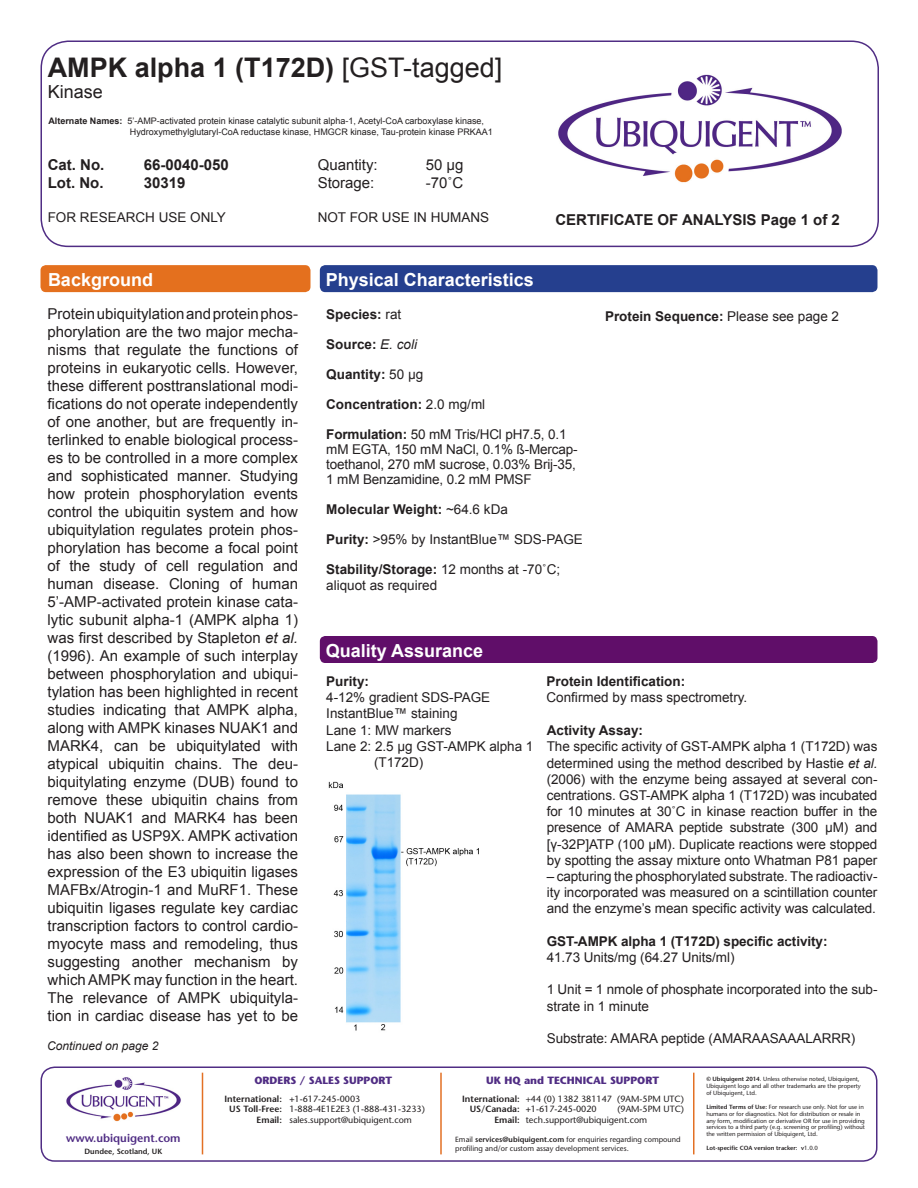
<style>
.page{position:relative;width:918px;height:1188px;background:#fff}
.page>*{position:absolute;margin:0;border:0;box-sizing:border-box;transform-origin:0 0}
.t1{font:700 27px "Arial";color:#231f20}
.t2{font:700 18px "Arial";color:#fff}
.t3{font:18px "Arial";color:#231f20}
.t4{font:15px/18px "Arial";color:#231f20;text-align:justify}
.t5{font:700 15px "Arial";color:#231f20}
.t6{font:13.5px/16.2px "Arial";letter-spacing:-.005em;color:#231f20}
.t7{font:700 13.5px "Arial";color:#231f20}
.t8{font:italic 12px "Arial";color:#231f20}
.t9{font:600 11.4px "Stone Sans";color:#502d84}
.t10{font:700 10.5px "Stone Sans";color:#502d84}
.t11{font:9px/10.8px "Stone Sans";color:#231f20}
.t12{font:9px/10.8px "Arial";color:#231f20}
.t13{font:600 9px "Stone Sans";color:#231f20}
.t14{font:7.5px/9px "Stone Sans";color:#231f20}
.t15{font:600 7.5px "Stone Sans";color:#231f20}
.t16{font:6px/6.9px "Stone Sans";color:#231f20}
.t17{font:600 6px "Stone Sans";color:#231f20}
.s1{font-weight:400}
.s2{font-weight:700}
.s3{font-style:italic}
.s4{font-weight:400;font-style:italic}
.s5{font-weight:600}
</style>
<div class="page">
<div style="left:40px;top:40px;width:839px;height:207px;border:2px solid #502d84;border-radius:27px"></div>
<img style="left:558px;top:74px;width:284px;height:109px">
<div style="left:40px;top:1066px;width:838px;height:96px;border:2px solid #502d84;border-radius:14px"></div>
<hr style="left:202px;top:1073px;width:1px;height:81px;background:#e37024">
<hr style="left:440px;top:1073px;width:2px;height:81px;background:#e37024">
<hr style="left:693px;top:1073px;width:1px;height:81px;background:#e37024">
<img style="left:66px;top:1077px;width:115px;height:44px">
<img style="left:328px;top:781px;width:151px;height:250px">
<div style="left:41px;top:265px;width:269px;height:27px;background:#e4701e;border-radius:5px"></div>
<div style="left:320px;top:265px;width:557px;height:27px;background:#253f8e;border-radius:5px"></div>
<div style="left:320px;top:636px;width:557px;height:27px;background:#600e69;border-radius:5px"></div>
<p class="t1" style="left:48px;top:49px;width:456px">AMPK alpha 1 (T172D) <span class="s1">[GST-tagged]</span></p>
<p class="t3" style="left:48px;top:80px;width:57px">Kinase</p>
<p class="t12" style="left:130px;top:116px;width:364px;text-indent:-82px"><span class="s2">Alternate Names:</span> 5’-AMP-activated protein kinase catalytic subunit alpha-1, Acetyl-CoA carboxylase kinase,<br>Hydroxymethylglutaryl-CoA reductase kinase, HMGCR kinase, Tau-protein kinase PRKAA1</p>
<p class="t5" style="left:48px;top:155px;width:58px">Cat. No.</p>
<p class="t5" style="left:144px;top:155px;width:87px">66-0040-050</p>
<p class="t4" style="left:318px;top:156px;width:62px">Quantity:</p>
<p class="t4" style="left:426px;top:156px;width:39px">50 µg</p>
<p class="t5" style="left:48px;top:173px;width:57px">Lot. No.</p>
<p class="t5" style="left:144px;top:173px;width:43px">30319</p>
<p class="t4" style="left:318px;top:174px;width:58px">Storage:</p>
<p class="t4" style="left:426px;top:174px;width:39px">-70˚C</p>
<p class="t6" style="left:48px;top:210px;width:180px">FOR RESEARCH USE ONLY</p>
<p class="t6" style="left:318px;top:210px;width:173px">NOT FOR USE IN HUMANS</p>
<p class="t2" style="left:48px;top:268px;width:107px">Background</p>
<p class="t2" style="left:326px;top:268px;width:210px">Physical Characteristics</p>
<p class="t5" style="left:555px;top:209px;width:286px">CERTIFICATE OF ANALYSIS Page 1 of 2</p>
<p class="t4" style="left:48px;top:305px;width:252px">Protein ubiquitylation and protein phos&shy;phorylation are the two major mecha&shy;nisms that regulate the functions of proteins in eukaryotic cells. However, these different posttranslational modi&shy;fications do not operate independently of one another, but are frequently in&shy;terlinked to enable biological process&shy;es to be controlled in a more complex and sophisticated manner. Studying how protein phosphorylation events control the ubiquitin system and how ubiquitylation regulates protein phos&shy;phorylation has become a focal point of the study of cell regulation and human disease. Cloning of human 5’-AMP-activated protein kinase cata&shy;lytic subunit alpha-1 (AMPK alpha 1) was first described by Stapleton <span class="s3">et al. </span>(1996). An example of such interplay between phosphorylation and ubiqui&shy;tylation has been highlighted in recent studies indicating that AMPK alpha, along with AMPK kinases NUAK1 and MARK4, can be ubiquitylated with atypical ubiquitin chains. The deu&shy;biquitylating enzyme (DUB) found to remove these ubiquitin chains from both NUAK1 and MARK4 has been identified as USP9X. AMPK activation has also been shown to increase the expression of the E3 ubiquitin ligases MAFBx/Atrogin-1 and MuRF1. These ubiquitin ligases regulate key cardiac transcription factors to control cardio&shy;myocyte mass and remodeling, thus suggesting another mechanism by which AMPK may function in the heart.<br>The relevance of AMPK ubiquityla&shy;tion in cardiac disease has yet to be</p>
<p class="t8" style="left:47px;top:1038px;width:113px">Continued on page 2</p>
<p class="t7" style="left:326px;top:305px;width:77px">Species: <span class="s1">rat</span></p>
<p class="t7" style="left:326px;top:335px;width:92px">Source: <span class="s4">E. coli</span></p>
<p class="t7" style="left:326px;top:365px;width:99px">Quantity: <span class="s1">50 μg</span></p>
<p class="t7" style="left:326px;top:395px;width:161px">Concentration: <span class="s1">2.0 mg/ml</span></p>
<p class="t6" style="left:326px;top:427px;width:253px;line-height:15px"><span class="s2">Formulation:</span> 50 mM Tris/HCl pH7.5, 0.1 mM EGTA, 150 mM NaCl, 0.1% ß-Mercap&shy;toethanol, 270 mM sucrose, 0.03% Brij-35, 1 mM Benzamidine, 0.2 mM PMSF</p>
<p class="t7" style="left:326px;top:500px;width:183px">Molecular Weight: <span class="s1">~64.6 kDa</span></p>
<p class="t6" style="left:326px;top:531px;width:258px"><span class="s2">Purity:</span> &gt;95% by InstantBlue™ SDS-PAGE</p>
<p class="t6" style="left:326px;top:561px;width:236px"><span class="s2">Stability/Storage:</span> 12 months at -70˚C; aliquot as required</p>
<p class="t2" style="left:326px;top:639px;width:159px">Quality Assurance</p>
<p class="t7" style="left:605px;top:307px;width:236px">Protein Sequence: <span class="s1">Please see page 2</span></p>
<p class="t7" style="left:326px;top:672px;width:44px">Purity:</p>
<p class="t6" style="left:326px;top:690px;width:166px">4-12% gradient SDS-PAGE</p>
<p class="t6" style="left:326px;top:706px;width:133px">InstantBlue™ staining</p>
<p class="t6" style="left:326px;top:722px;width:209px">Lane 1: MW markers<br>Lane 2: 2.5 µg GST-AMPK alpha 1</p>
<p class="t6" style="left:374px;top:754px;width:51px">(T172D)</p>
<p class="t7" style="left:547px;top:672px;width:140px">Protein Identification:</p>
<p class="t6" style="left:547px;top:689px;width:202px">Confirmed by mass spectrometry.</p>
<p class="t7" style="left:547px;top:721px;width:98px">Activity Assay:</p>
<p class="t6" style="left:547px;top:739px;width:332px;text-align:justify">The specific activity of GST-AMPK alpha 1 (T172D) was determined using the method described by Hastie <span class="s3">et al. </span>(2006) with the enzyme being assayed at several con&shy;centrations. GST-AMPK alpha 1 (T172D) was incubated for 10 minutes at 30˚C in kinase reaction buffer in the presence of AMARA peptide substrate (300 μM) and [γ-32P]ATP (100 μM). Duplicate reactions were stopped by spotting the assay mixture onto Whatman P81 paper</p>
<p class="t6" style="left:547px;top:868px;width:332px;text-align:justify">– capturing the phosphorylated substrate. The radioactiv&shy;ity incorporated was measured on a scintillation counter and the enzyme’s mean specific activity was calculated.</p>
<p class="t7" style="left:547px;top:932px;width:282px">GST-AMPK alpha 1 (T172D) specific activity:</p>
<p class="t6" style="left:547px;top:949px;width:189px">41.73 Units/mg (64.27 Units/ml)</p>
<p class="t6" style="left:547px;top:982px;width:332px">1 Unit = 1 nmole of phosphate incorporated into the sub&shy;strate in 1 minute</p>
<p class="t6" style="left:547px;top:1030px;width:310px">Substrate: AMARA peptide (AMARAASAAALARRR)</p>
<p class="t9" style="left:66px;top:1131px;width:116px">www.ubiquigent.com</p>
<p class="t15" style="left:85px;top:1147px;width:79px">Dundee, Scotland, UK</p>
<p class="t10" style="left:254px;top:1074px;width:139px">ORDERS / SALES SUPPORT</p>
<p class="t13" style="left:224px;top:1093px;width:138px">International: +<span class="s1">1-617-245-0003</span></p>
<p class="t11" style="left:229px;top:1104px;width:197px"><span class="s5">US Toll-Free:</span> 1-888-4E1E2E3 (1-888-431-3233)</p>
<p class="t11" style="left:257px;top:1115px;width:157px"><span class="s5">Email:</span> sales.support@ubiquigent.com</p>
<p class="t10" style="left:486px;top:1074px;width:174px">UK HQ and TECHNICAL SUPPORT</p>
<p class="t11" style="left:470px;top:1093px;width:216px;text-indent:-8px"><span class="s5">International:</span> +44 (0) 1382 381147 (9AM-5PM UTC)<br><span class="s5">US/Canada: +</span>1-617-245-0020</p>
<p class="t11" style="left:494px;top:1104px;width:191px;text-indent:123px">(9AM-5PM UTC)<br><span class="s5">Email:</span> tech.support@ubiquigent.com</p>
<p class="t14" style="left:455px;top:1134px;width:227px">Email <span class="s5">services@ubiquigent.com</span> for enquiries regarding compound profiling and/or custom assay development services.</p>
<p class="t16" style="left:706px;top:1076px;width:156px"><span class="s5">© Ubiquigent 2014</span>. Unless otherwise noted, Ubiquigent,<br>Ubiquigent logo and all other trademarks are the property of Ubiquigent, Ltd.</p>
<p class="t16" style="left:706px;top:1103px;width:160px"><span class="s5">Limited Terms of Use:</span> For research use only. Not for use in humans or for diagnostics. Not for distribution or resale in any form, modification or derivative OR for use in providing services to a third party (e.g. screening or profiling) without the written permission of Ubiquigent, Ltd.</p>
<p class="t17" style="left:706px;top:1144px;width:113px">Lot-specific COA version tracker: v<span class="s1">1.0.0</span></p>
</div>
